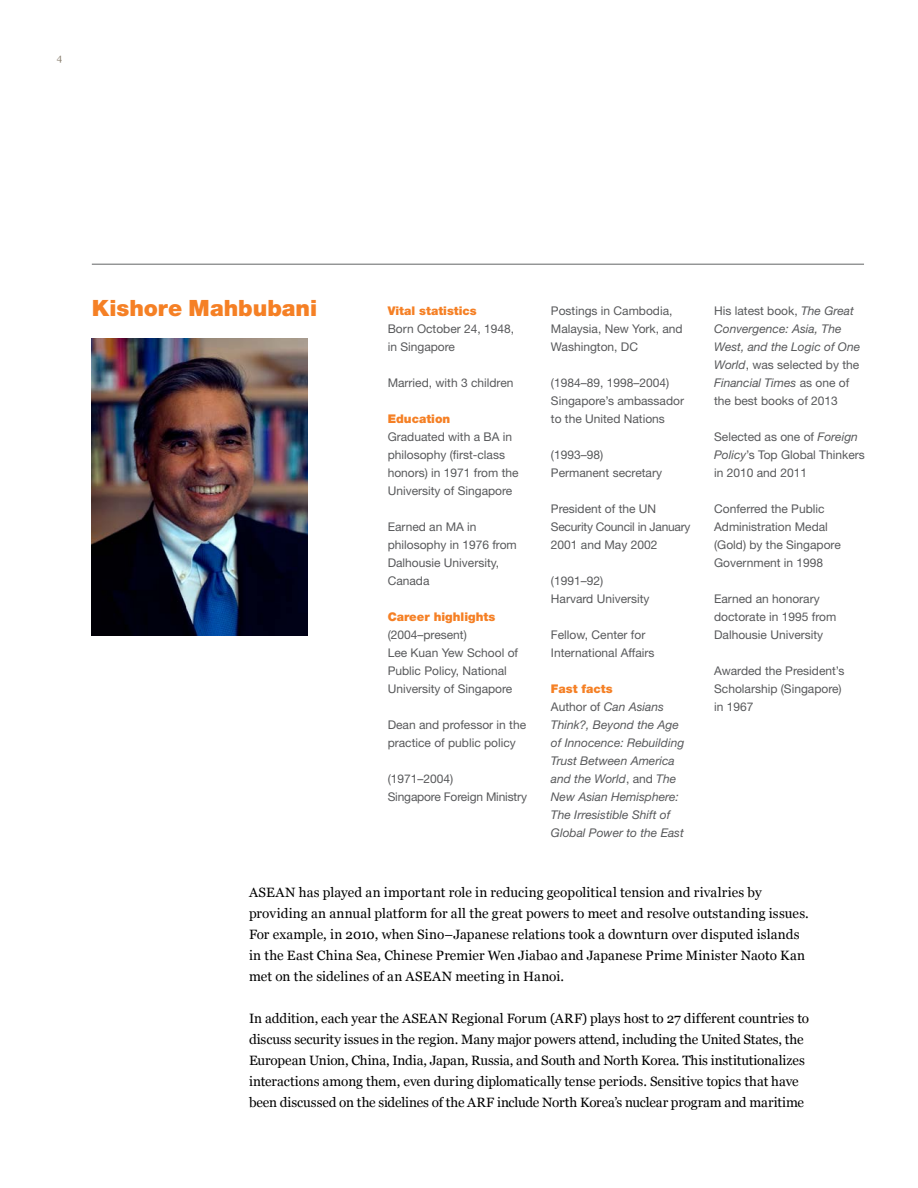
<style>
.page{position:relative;width:918px;height:1188px;background:#fff}
.page>*{position:absolute;margin:0;border:0;box-sizing:border-box;transform-origin:0 0}
.t1{font:900 22.5px "Helvetica Neue LT Std";color:#f58025}
.t2{font:13.5px/21px "Georgia";letter-spacing:-.005em;color:#000}
.t3{font:12px/18px "Helvetica Neue LT Std";color:#58595b}
.t4{font:italic 12px/18px "Helvetica Neue LT Std";color:#58595b}
.t5{font:900 12px "Helvetica Neue LT Std";color:#f58025}
.t6{font:9.75px "Georgia";color:#887e6e}
.s1{font-weight:900;font-style:normal;color:#f58025}
.s2{font-style:normal}
.s3{font-style:italic}
</style>
<div class="page">
<img style="left:92px;top:338px;width:216px;height:297px">
<hr style="left:92px;top:264px;width:772px;height:1px;background:#636466">
<p class="t6" style="left:57px;top:52px;width:7px">4</p>
<h1 class="t1" style="left:92px;top:295px;width:227px">Kishore Mahbubani</h1>
<p class="t5" style="left:388px;top:303px;width:91px">Vital statistics</p>
<p class="t3" style="left:388px;top:319px;width:128px">Born October 24, 1948, in Singapore</p>
<p class="t3" style="left:388px;top:373px;width:127px">Married, with 3 children</p>
<p class="t5" style="left:388px;top:411px;width:64px">Education</p>
<p class="t3" style="left:388px;top:427px;width:132px">Graduated with a BA in philosophy (first-class honors) in 1971 from the<br>University of Singapore</p>
<p class="t3" style="left:388px;top:517px;width:131px">Earned an MA in philosophy in 1976 from<br>Dalhousie University,<br>Canada</p>
<p class="t5" style="left:388px;top:609px;width:109px">Career highlights</p>
<p class="t3" style="left:388px;top:625px;width:132px">(2004–present)<br>Lee Kuan Yew School of<br>Public Policy, National<br>University of Singapore</p>
<p class="t3" style="left:388px;top:715px;width:140px">Dean and professor in the practice of public policy</p>
<p class="t3" style="left:388px;top:769px;width:141px">(1971–2004)<br>Singapore Foreign Ministry</p>
<p class="t3" style="left:551px;top:301px;width:133px">Postings in Cambodia,<br>Malaysia, New York, and<br>Washington, DC</p>
<p class="t3" style="left:551px;top:373px;width:135px">(1984–89, 1998–2004)<br>Singapore’s ambassador to the United Nations</p>
<p class="t3" style="left:551px;top:445px;width:113px">(1993–98)<br>Permanent secretary</p>
<p class="t3" style="left:551px;top:499px;width:141px">President of the UN<br>Security Council in January<br>2001 and May 2002</p>
<p class="t3" style="left:551px;top:571px;width:100px">(1991–92)<br>Harvard University</p>
<p class="t3" style="left:551px;top:625px;width:105px">Fellow, Center for<br>International Affairs</p>
<p class="t4" style="left:551px;top:679px;width:135px"><span class="s1">Fast facts<br></span><span class="s2">Author of</span> Can Asians<br>Think?, Beyond the Age of Innocence: Rebuilding<br>Trust Between America and the World<span class="s2">, and</span> The<br>New Asian Hemisphere:<br>The Irresistible Shift of<br>Global Power to the East</p>
<p class="t4" style="left:714px;top:301px;width:148px"><span class="s2">His latest book,</span> The Great<br>Convergence: Asia, The<br>West, and the Logic of One<br>World<span class="s2">, was selected by the<br></span>Financial Times <span class="s2">as one of the best books of 2013</span></p>
<p class="t3" style="left:714px;top:427px;width:152px">Selected as one of <span class="s3">Foreign<br>Policy</span>’s Top Global Thinkers in 2010 and 2011</p>
<p class="t3" style="left:714px;top:499px;width:128px">Conferred the Public<br>Administration Medal (Gold) by the Singapore<br>Government in 1998</p>
<p class="t3" style="left:714px;top:589px;width:124px">Earned an honorary doctorate in 1995 from<br>Dalhousie University</p>
<p class="t3" style="left:714px;top:661px;width:132px">Awarded the President’s<br>Scholarship (Singapore) in 1967</p>
<p class="t2" style="left:249px;top:882px;width:561px">ASEAN has played an important role in reducing geopolitical tension and rivalries by providing an annual platform for all the great powers to meet and resolve outstanding issues.<br>For example, in 2010, when Sino–Japanese relations took a downturn over disputed islands in the East China Sea, Chinese Premier Wen Jiabao and Japanese Prime Minister Naoto Kan met on the sidelines of an ASEAN meeting in Hanoi.</p>
<p class="t2" style="left:249px;top:1008px;width:562px">In addition, each year the ASEAN Regional Forum (ARF) plays host to 27 different countries to discuss security issues in the region. Many major powers attend, including the United States, the European Union, China, India, Japan, Russia, and South and North Korea. This institutionalizes interactions among them, even during diplomatically tense periods. Sensitive topics that have been discussed on the sidelines of the ARF include North Korea’s nuclear program and maritime</p>
</div>
